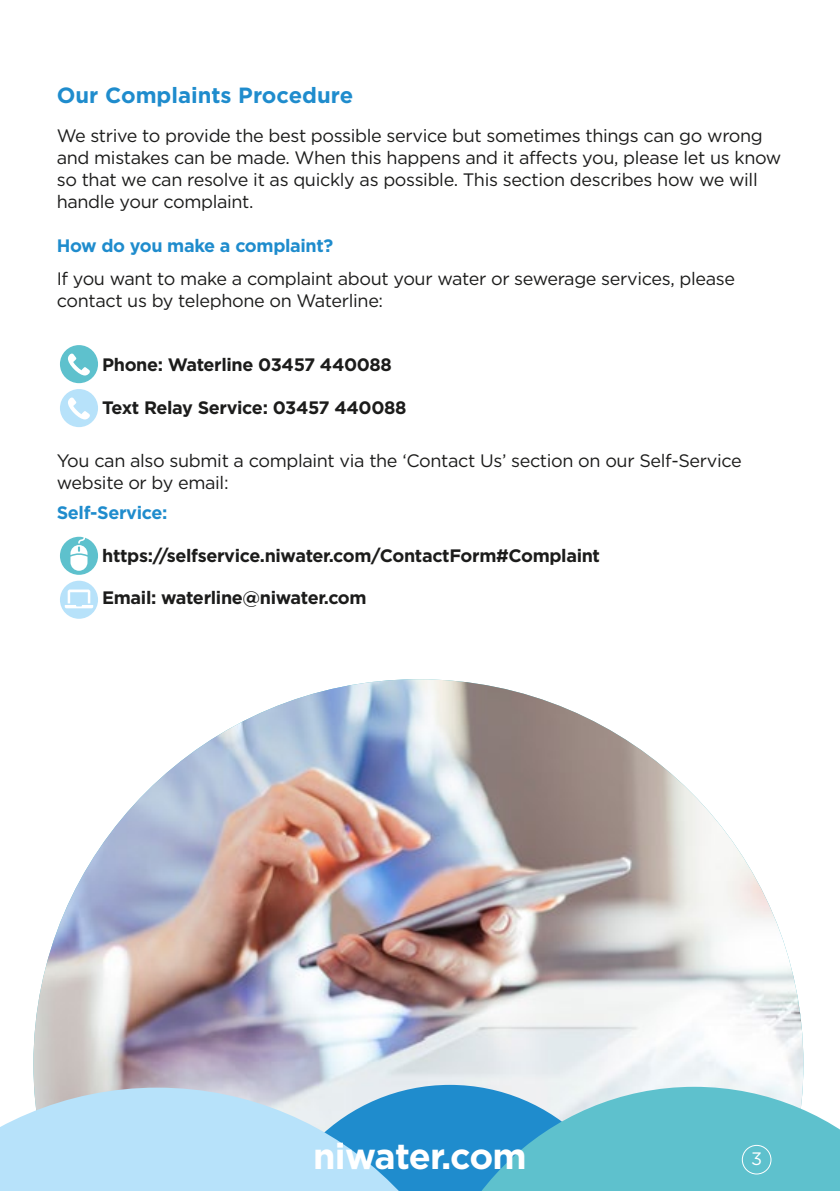
<style>
.page{position:relative;width:840px;height:1191px;background:#fff}
.page>*{position:absolute;margin:0;border:0;box-sizing:border-box;transform-origin:0 0}
.t1{font:700 36px "Gotham";letter-spacing:-.02em;color:#fff}
.t2{font:700 22px "Gotham";color:#1f8ccd}
.t3{font:18px/22px "Gotham";letter-spacing:-.02em;color:#1c1c1b}
.t4{font:700 18px "Gotham";letter-spacing:-.02em;color:#1c1c1b}
.t5{font:700 18px "Gotham";letter-spacing:-.02em;color:#1f8ccd}
.t6{font:18px "Gotham";color:#fff}
</style>
<div class="page">
<img style="left:33px;top:679px;width:770px;height:408px">
<svg style="left:261px;top:1084px;width:377px;height:3px"></svg>
<svg style="left:0;top:1087px;width:437px;height:104px;background:#a3d3ef"></svg>
<svg style="left:437px;top:1086px;width:402px;height:105px;background:#61bbd1"></svg>
<div style="left:60px;top:345px;width:38px;height:38px;background:#5ec1cd;border-radius:50%"></div>
<svg style="left:68px;top:353px;width:22px;height:22px"></svg>
<div style="left:60px;top:389px;width:38px;height:38px;background:#b7e2fa;border-radius:50%"></div>
<svg style="left:68px;top:397px;width:22px;height:22px"></svg>
<div style="left:60px;top:537px;width:38px;height:38px;background:#5ec1cd;border-radius:50%"></div>
<svg style="left:70px;top:537px;width:17px;height:34px"></svg>
<div style="left:60px;top:581px;width:38px;height:38px;background:#b7e2fa;border-radius:50%"></div>
<svg style="left:65px;top:589px;width:28px;height:19px"></svg>
<div style="left:741px;top:1145px;width:29px;height:29px;border:1px solid #fff;border-radius:50%"></div>
<p class="t2" style="left:57px;top:82px;width:298px">Our Complaints Procedure</p>
<p class="t3" style="left:57px;top:124px;width:725px">We strive to provide the best possible service but sometimes things can go wrong and mistakes can be made. When this happens and it affects you, please let us know so that we can resolve it as quickly as possible. This section describes how we will handle your complaint.</p>
<p class="t5" style="left:57px;top:235px;width:278px">How do you make a complaint?</p>
<p class="t3" style="left:57px;top:267px;width:679px">If you want to make a complaint about your water or sewerage services, please contact us by telephone on Waterline:</p>
<p class="t4" style="left:102px;top:355px;width:291px">Phone: Waterline 03457 440088</p>
<p class="t4" style="left:102px;top:397px;width:306px">Text Relay Service: 03457 440088</p>
<p class="t3" style="left:57px;top:449px;width:686px">You can also submit a complaint via the ‘Contact Us’ section on our Self-Service website or by email:</p>
<p class="t5" style="left:57px;top:502px;width:112px">Self-Service:</p>
<p class="t4" style="left:102px;top:545px;width:499px">https://selfservice.niwater.com/ContactForm#Complaint</p>
<p class="t4" style="left:102px;top:587px;width:266px">Email: waterline@niwater.com</p>
<h1 class="t1" style="left:313px;top:1135px;width:215px">niwater.com</h1>
<p class="t6" style="left:750px;top:1148px;width:13px">3</p>
</div>
